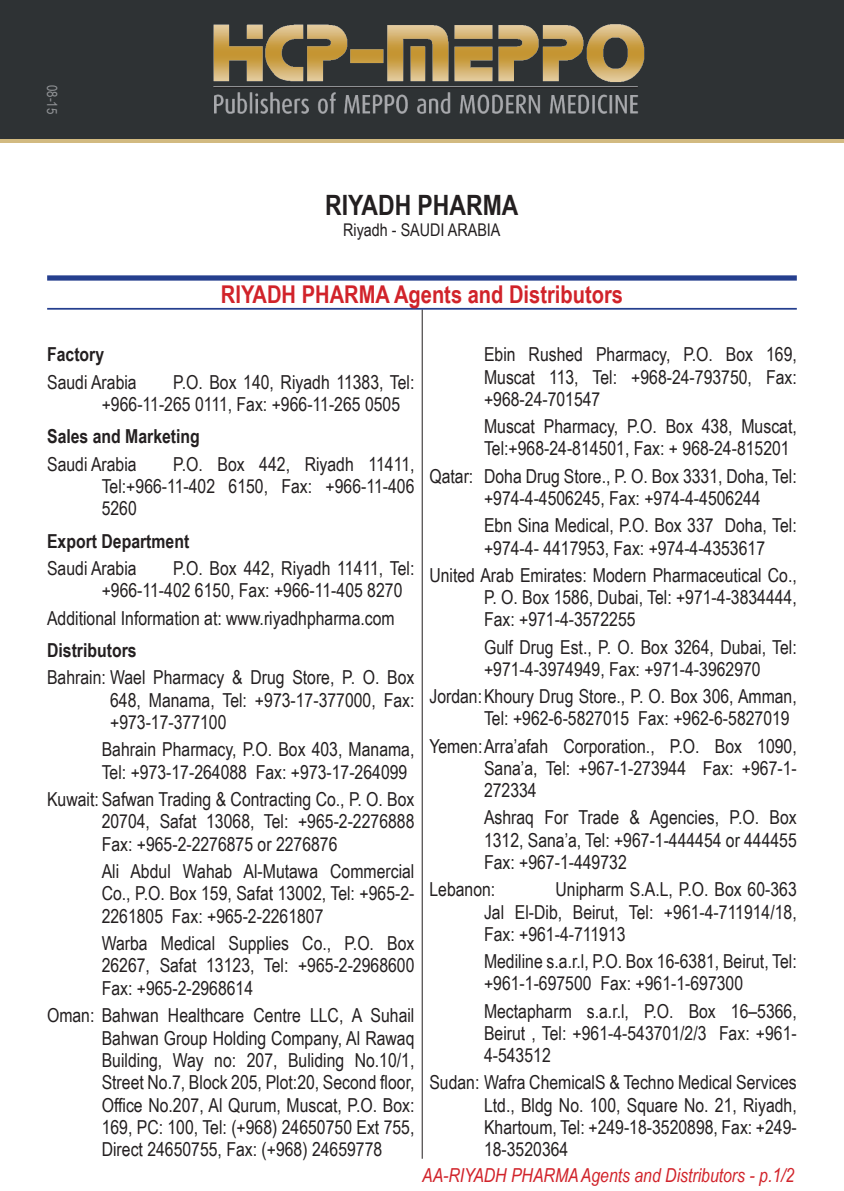
<style>
.page{position:relative;width:844px;height:1191px;background:#fff}
.page>*{position:absolute;margin:0;border:0;box-sizing:border-box;transform-origin:0 0}
.t1{font:700 28px "Arial Narrow";color:#231f20}
.t2{font:700 24.5px "Arial Narrow";color:#d1232a}
.t3{font:19.25px/22.2px "Arial Narrow";color:#231f20;text-align:justify}
.t4{font:700 19.25px "Arial Narrow";color:#231f20}
.t5{font:italic 19.25px "Arial Narrow";color:#d1232a}
.t6{font:17.5px "Arial Narrow";color:#231f20}
.t7{font:14px "Arial Narrow";color:#939598}
</style>
<div class="page">
<hr style="left:422px;top:309px;width:1px;height:849px;background:#231f20">
<div style="left:0;top:0;width:843px;height:143px;background:#2e3234"></div>
<hr style="left:0;top:139px;width:843px;height:4px;background:#d2ba81">
<img style="left:213px;top:24px;width:432px;height:90px">
<hr style="left:213px;top:86px;width:424px;height:1px;background:#a8a9ad">
<hr style="left:213px;top:87px;width:424px;height:1px;background:#231f20">
<div style="left:47px;top:275px;width:749px;height:6px;background:#253f8e"></div>
<hr style="left:47px;top:308px;width:749px;height:2px;background:#253f8e">
<p class="t7" style="left:62px;top:85px;width:31px;rotate:90deg">08-15</p>
<h1 class="t1" style="left:325px;top:183px;width:195px">RIYADH PHARMA</h1>
<p class="t6" style="left:343px;top:216px;width:159px">Riyadh - SAUDI ARABIA</p>
<p class="t2" style="left:221px;top:276px;width:403px">RIYADH PHARMA Agents and Distributors</p>
<p class="t4" style="left:47px;top:340px;width:59px">Factory</p>
<p class="t3" style="left:47px;top:370px;width:91px">Saudi Arabia</p>
<p class="t3" style="left:102px;top:370px;width:314px;text-indent:71px">P.O. Box 140, Riyadh 11383, Tel: +966-11-265 0111, Fax: +966-11-265 0505</p>
<p class="t4" style="left:47px;top:422px;width:154px">Sales and Marketing</p>
<p class="t3" style="left:47px;top:452px;width:91px">Saudi Arabia</p>
<p class="t3" style="left:102px;top:452px;width:314px;text-indent:71px">P.O. Box 442, Riyadh 11411, Tel:+966-11-402 6150, Fax: +966-11-406<br>5260</p>
<p class="t4" style="left:47px;top:526px;width:144px">Export Department</p>
<p class="t3" style="left:47px;top:556px;width:91px">Saudi Arabia</p>
<p class="t3" style="left:102px;top:556px;width:314px;text-indent:71px">P.O. Box 442, Riyadh 11411, Tel: +966-11-402 6150, Fax: +966-11-405 8270</p>
<p class="t3" style="left:47px;top:606px;width:349px">Additional Information at: www.riyadhpharma.com</p>
<p class="t4" style="left:47px;top:635px;width:91px">Distributors</p>
<p class="t3" style="left:110px;top:665px;width:306px;text-indent:-63px">Bahrain: Wael Pharmacy &amp; Drug Store, P. O. Box 648, Manama, Tel: +973-17-377000, Fax: +973-17-377100</p>
<p class="t3" style="left:102px;top:737px;width:314px">Bahrain Pharmacy, P.O. Box 403, Manama,<br>Tel: +973-17-264088 Fax: +973-17-264099</p>
<p class="t3" style="left:102px;top:787px;width:314px;text-indent:-55px">Kuwait: Safwan Trading &amp; Contracting Co., P. O. Box 20704, Safat 13068, Tel: +965-2-2276888<br>Fax: +965-2-2276875 or 2276876</p>
<p class="t3" style="left:102px;top:859px;width:314px">Ali Abdul Wahab Al-Mutawa Commercial Co., P.O. Box 159, Safat 13002, Tel: +965-2- 2261805 Fax: +965-2-2261807</p>
<p class="t3" style="left:102px;top:931px;width:314px">Warba Medical Supplies Co., P.O. Box 26267, Safat 13123, Tel: +965-2-2968600<br>Fax: +965-2-2968614</p>
<p class="t3" style="left:102px;top:1003px;width:314px;text-indent:-55px">Oman: Bahwan Healthcare Centre LLC, A Suhail Bahwan Group Holding Company, Al Rawaq Building, Way no: 207, Buliding No.10/1, Street No.7, Block 205, Plot:20, Second floor, Office No.207, Al Qurum, Muscat, P.O. Box:<br>169, PC: 100, Tel: (+968) 24650750 Ext 755, Direct 24650755, Fax: (+968) 24659778</p>
<p class="t3" style="left:484px;top:343px;width:314px">Ebin Rushed Pharmacy, P.O. Box 169, Muscat 113, Tel: +968-24-793750, Fax: +968-24-701547</p>
<p class="t3" style="left:484px;top:414px;width:314px">Muscat Pharmacy, P.O. Box 438, Muscat,<br>Tel:+968-24-814501, Fax: + 968-24-815201</p>
<p class="t3" style="left:484px;top:464px;width:314px;text-indent:-55px">Qatar: Doha Drug Store., P. O. Box 3331, Doha, Tel: +974-4-4506245, Fax: +974-4-4506244</p>
<p class="t3" style="left:484px;top:513px;width:314px">Ebn Sina Medical, P.O. Box 337 Doha, Tel: +974-4- 4417953, Fax: +974-4-4353617</p>
<p class="t3" style="left:484px;top:563px;width:314px;text-indent:-55px">United Arab Emirates: Modern Pharmaceutical Co., P. O. Box 1586, Dubai, Tel: +971-4-3834444, Fax: +971-4-3572255</p>
<p class="t3" style="left:484px;top:635px;width:314px">Gulf Drug Est., P. O. Box 3264, Dubai, Tel: +971-4-3974949, Fax: +971-4-3962970</p>
<p class="t3" style="left:484px;top:684px;width:314px;text-indent:-55px">Jordan:Khoury Drug Store., P. O. Box 306, Amman,<br>Tel: +962-6-5827015 Fax: +962-6-5827019</p>
<p class="t3" style="left:484px;top:734px;width:314px;text-indent:-55px">Yemen:Arra’afah Corporation., P.O. Box 1090, Sana’a, Tel: +967-1-273944 Fax: +967-1- 272334</p>
<p class="t3" style="left:484px;top:806px;width:314px">Ashraq For Trade &amp; Agencies, P.O. Box 1312, Sana’a, Tel: +967-1-444454 or 444455<br>Fax: +967-1-449732</p>
<p class="t3" style="left:429px;top:877px;width:67px">Lebanon:</p>
<p class="t3" style="left:484px;top:877px;width:314px;text-indent:71px">Unipharm S.A.L, P.O. Box 60-363<br>Jal El-Dib, Beirut, Tel: +961-4-711914/18, Fax: +961-4-711913</p>
<p class="t3" style="left:484px;top:949px;width:314px">Mediline s.a.r.l, P.O. Box 16-6381, Beirut, Tel: +961-1-697500 Fax: +961-1-697300</p>
<p class="t3" style="left:484px;top:999px;width:314px">Mectapharm s.a.r.l, P.O. Box 16–5366, Beirut , Tel: +961-4-543701/2/3 Fax: +961- 4-543512</p>
<p class="t3" style="left:484px;top:1070px;width:314px;text-indent:-55px">Sudan: Wafra ChemicalS &amp; Techno Medical Services Ltd., Bldg No. 100, Square No. 21, Riyadh, Khartoum, Tel: +249-18-3520898, Fax: +249- 18-3520364</p>
<p class="t5" style="left:422px;top:1161px;width:373px">AA-RIYADH PHARMA Agents and Distributors - p.1/2</p>
</div>
